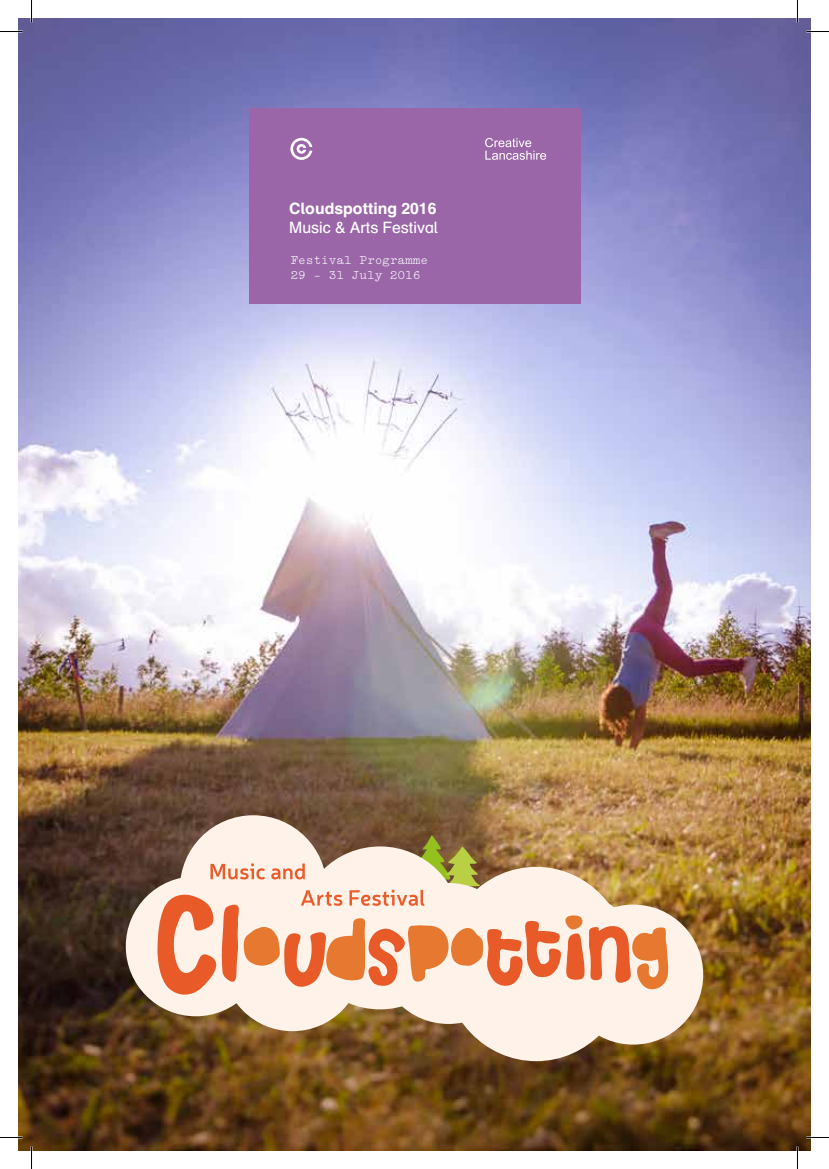
<style>
.page{position:relative;width:829px;height:1169px;background:#fff}
.page>*{position:absolute;margin:0;border:0;box-sizing:border-box;transform-origin:0 0}
.t1{font:15.75px "Schulbuch Nord";color:#fff}
.t2{font:700 15.75px "Schulbuch Nord";color:#fff}
.t3{font:12.75px/15.3px "Typewriter";color:#fff}
</style>
<div class="page">
<img style="left:19px;top:19px;width:791px;height:1131px">
<div style="left:249px;top:108px;width:332px;height:196px;background:#9a66a8"></div>
<svg style="left:290px;top:138px;width:22px;height:22px"></svg>
<svg style="left:485px;top:138px;width:61px;height:22px"></svg>
<div style="left:180px;top:815px;width:146px;height:147px;background:#fef2e9;border-radius:50%"></div>
<div style="left:563px;top:904px;width:140px;height:140px;background:#fef2e9;border-radius:50%"></div>
<div style="left:126px;top:876px;width:140px;height:140px;background:#fef2e9;border-radius:50%"></div>
<div style="left:222px;top:891px;width:140px;height:140px;background:#fef2e9;border-radius:50%"></div>
<div style="left:378px;top:883px;width:141px;height:141px;background:#fef2e9;border-radius:50%"></div>
<div style="left:298px;top:846px;width:163px;height:163px;background:#fef2e9;border-radius:50%"></div>
<div style="left:443px;top:866px;width:185px;height:195px;background:#fef2e9;border-radius:50%"></div>
<svg style="left:157px;top:835px;width:511px;height:160px"></svg>
<hr style="left:0;top:1136px;width:22px;height:2px;background:#fff">
<hr style="left:806px;top:1136px;width:22px;height:2px;background:#fff">
<hr style="left:796px;top:0;width:2px;height:23px;background:#fff">
<hr style="left:796px;top:1146px;width:2px;height:23px;background:#fff">
<svg style="left:0;top:31px;width:22px;height:1px"></svg>
<svg style="left:806px;top:31px;width:22px;height:1px"></svg>
<svg style="left:0;top:1137px;width:22px;height:1px"></svg>
<svg style="left:806px;top:1137px;width:22px;height:1px"></svg>
<svg style="left:31px;top:0;width:1px;height:23px"></svg>
<svg style="left:31px;top:1146px;width:1px;height:23px"></svg>
<svg style="left:797px;top:0;width:1px;height:23px"></svg>
<svg style="left:797px;top:1146px;width:1px;height:23px"></svg>
<p class="t2" style="left:289px;top:198px;width:149px">Cloudspotting 2016</p>
<p class="t1" style="left:289px;top:217px;width:150px">Music &amp; Arts Festival</p>
<p class="t3" style="left:290px;top:252px;width:139px">Festival Programme<br>29 - 31 July 2016</p>
</div>
